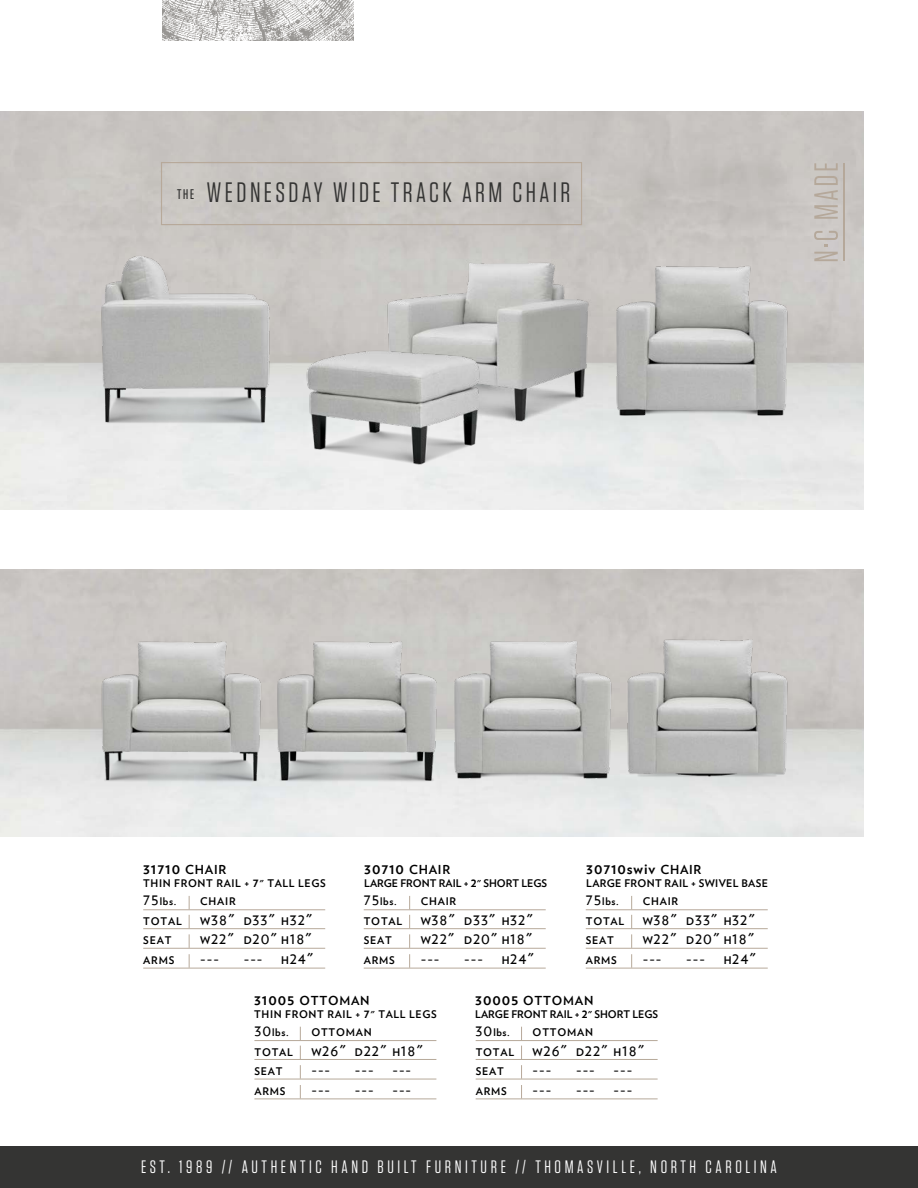
<style>
.page{position:relative;width:918px;height:1188px;background:#fff}
.page>*{position:absolute;margin:0;border:0;box-sizing:border-box;transform-origin:0 0}
.t1{font:28.05px "Tungsten";letter-spacing:.12em;color:#343433}
.t2{font:18px "Tungsten";letter-spacing:.2em;color:#fff}
.t3{font:16.5px "Verlag";letter-spacing:.06em;color:#000}
.t4{font:700 15px "Verlag";letter-spacing:.06em;color:#000}
.t5{font:700 12.3px "Verlag";letter-spacing:.06em;color:#000}
.t6{font:700 10.5px "Verlag";letter-spacing:.06em;color:#000}
.t7{font:700 10.5px "Verlag";color:#000}
.t8{font:700 10.5px "Verlag";letter-spacing:.03em;color:#000}
.s1{font-weight:500;font-size:14.1px}
.s2{font-size:12.3px}
.s3{font-size:12.75px}
.s4{font-weight:400;font-size:16.5px}
.s5{font-weight:700;font-size:10.5px}
.s6{font-size:15px}
</style>
<div class="page">
<svg style="left:814px;top:231px;width:24px;height:30px"></svg>
<svg style="left:814px;top:176px;width:24px;height:43px"></svg>
<svg style="left:814px;top:163px;width:24px;height:7px"></svg>
<hr style="left:843px;top:163px;width:2px;height:98px;background:#b5a89a">
<img style="left:162px;top:0;width:192px;height:40px">
<div style="left:0;top:1147px;width:918px;height:41px;background:#343433"></div>
<hr style="left:143px;top:909px;width:182px;height:1px;background:#b7a99a">
<hr style="left:143px;top:928px;width:182px;height:1px;background:#b7a99a">
<hr style="left:143px;top:948px;width:182px;height:1px;background:#b7a99a">
<hr style="left:143px;top:968px;width:182px;height:1px;background:#b7a99a">
<svg style="left:189px;top:896px;width:1px;height:13px"></svg>
<svg style="left:189px;top:915px;width:1px;height:13px"></svg>
<svg style="left:189px;top:934px;width:1px;height:14px"></svg>
<svg style="left:189px;top:954px;width:1px;height:14px"></svg>
<hr style="left:364px;top:909px;width:182px;height:1px;background:#b7a99a">
<hr style="left:364px;top:928px;width:182px;height:1px;background:#b7a99a">
<hr style="left:364px;top:948px;width:182px;height:1px;background:#b7a99a">
<hr style="left:364px;top:968px;width:182px;height:1px;background:#b7a99a">
<svg style="left:409px;top:896px;width:1px;height:13px"></svg>
<svg style="left:409px;top:915px;width:1px;height:13px"></svg>
<svg style="left:409px;top:934px;width:1px;height:14px"></svg>
<svg style="left:409px;top:954px;width:1px;height:14px"></svg>
<hr style="left:586px;top:909px;width:182px;height:1px;background:#b7a99a">
<hr style="left:586px;top:928px;width:182px;height:1px;background:#b7a99a">
<hr style="left:586px;top:948px;width:182px;height:1px;background:#b7a99a">
<hr style="left:586px;top:968px;width:182px;height:1px;background:#b7a99a">
<svg style="left:631px;top:896px;width:1px;height:13px"></svg>
<svg style="left:631px;top:915px;width:1px;height:13px"></svg>
<svg style="left:631px;top:934px;width:1px;height:14px"></svg>
<svg style="left:631px;top:954px;width:1px;height:14px"></svg>
<hr style="left:254px;top:1040px;width:182px;height:1px;background:#b7a99a">
<hr style="left:254px;top:1059px;width:182px;height:1px;background:#b7a99a">
<hr style="left:254px;top:1079px;width:182px;height:1px;background:#b7a99a">
<hr style="left:254px;top:1099px;width:182px;height:1px;background:#b7a99a">
<svg style="left:300px;top:1027px;width:1px;height:13px"></svg>
<svg style="left:300px;top:1046px;width:1px;height:13px"></svg>
<svg style="left:300px;top:1065px;width:1px;height:14px"></svg>
<svg style="left:300px;top:1085px;width:1px;height:14px"></svg>
<hr style="left:476px;top:1040px;width:182px;height:1px;background:#b7a99a">
<hr style="left:476px;top:1059px;width:182px;height:1px;background:#b7a99a">
<hr style="left:476px;top:1079px;width:182px;height:1px;background:#b7a99a">
<hr style="left:476px;top:1099px;width:182px;height:1px;background:#b7a99a">
<svg style="left:521px;top:1027px;width:1px;height:13px"></svg>
<svg style="left:521px;top:1046px;width:1px;height:13px"></svg>
<svg style="left:521px;top:1065px;width:1px;height:14px"></svg>
<svg style="left:521px;top:1085px;width:1px;height:14px"></svg>
<img style="left:54px;top:202px;width:249px;height:254px">
<img style="left:369px;top:207px;width:234px;height:230px">
<img style="left:605px;top:227px;width:190px;height:222px">
<img style="left:93px;top:638px;width:172px;height:173px">
<img style="left:269px;top:638px;width:171px;height:173px">
<img style="left:451px;top:636px;width:165px;height:174px">
<img style="left:624px;top:636px;width:168px;height:175px">
<img style="left:293px;top:343px;width:198px;height:143px">
<div style="left:161px;top:162px;width:421px;height:63px;border:1px solid #b7a99a"></div>
<h1 class="t1" style="left:177px;top:178px;width:395px"><span class="s1">THE</span> WEDNESDAY WIDE TRACK ARM CHAIR</h1>
<h3 class="t4" style="left:143px;top:857px;width:85px">31710 <span class="s2">CHAIR</span></h3>
<p class="t6" style="left:143px;top:875px;width:184px">THIN FRONT RAIL + <span class="s3">7</span>" TALL LEGS</p>
<p class="t6" style="left:143px;top:893px;width:35px"><span class="s4">75</span>lbs.</p>
<p class="t6" style="left:200px;top:893px;width:37px">CHAIR</p>
<p class="t6" style="left:143px;top:913px;width:40px">TOTAL</p>
<h3 class="t3" style="left:200px;top:907px;width:114px"><span class="s5">W</span>38" <span class="s5">D</span>33" <span class="s5">H</span>32"</h3>
<p class="t6" style="left:143px;top:932px;width:30px">SEAT</p>
<h3 class="t3" style="left:200px;top:926px;width:113px"><span class="s5">W</span>22" <span class="s5">D</span>20" <span class="s5">H</span>18"</h3>
<p class="t6" style="left:143px;top:952px;width:33px">ARMS</p>
<h3 class="t3" style="left:200px;top:946px;width:20px">---</h3>
<h3 class="t3" style="left:244px;top:946px;width:71px">--- <span class="s5">H</span>24"</h3>
<h3 class="t4" style="left:364px;top:857px;width:87px">30710 <span class="s2">CHAIR</span></h3>
<p class="t7" style="left:364px;top:875px;width:184px">LARGE FRONT RAIL + <span class="s3">2</span>" SHORT LEGS</p>
<p class="t6" style="left:364px;top:893px;width:35px"><span class="s4">75</span>lbs.</p>
<p class="t6" style="left:421px;top:893px;width:37px">CHAIR</p>
<p class="t6" style="left:364px;top:913px;width:40px">TOTAL</p>
<h3 class="t3" style="left:421px;top:907px;width:114px"><span class="s5">W</span>38" <span class="s5">D</span>33" <span class="s5">H</span>32"</h3>
<p class="t6" style="left:364px;top:932px;width:30px">SEAT</p>
<h3 class="t3" style="left:421px;top:926px;width:113px"><span class="s5">W</span>22" <span class="s5">D</span>20" <span class="s5">H</span>18"</h3>
<p class="t6" style="left:364px;top:952px;width:33px">ARMS</p>
<h3 class="t3" style="left:421px;top:946px;width:20px">---</h3>
<h3 class="t3" style="left:464px;top:946px;width:71px">--- <span class="s5">H</span>24"</h3>
<h3 class="t4" style="left:586px;top:857px;width:117px">30710swiv <span class="s2">CHAIR</span></h3>
<p class="t8" style="left:586px;top:875px;width:183px">LARGE FRONT RAIL + SWIVEL BASE</p>
<p class="t6" style="left:586px;top:893px;width:35px"><span class="s4">75</span>lbs.</p>
<p class="t6" style="left:643px;top:893px;width:37px">CHAIR</p>
<p class="t6" style="left:586px;top:913px;width:40px">TOTAL</p>
<h3 class="t3" style="left:643px;top:907px;width:114px"><span class="s5">W</span>38" <span class="s5">D</span>33" <span class="s5">H</span>32"</h3>
<p class="t6" style="left:586px;top:932px;width:30px">SEAT</p>
<h3 class="t3" style="left:643px;top:926px;width:113px"><span class="s5">W</span>22" <span class="s5">D</span>20" <span class="s5">H</span>18"</h3>
<p class="t6" style="left:586px;top:952px;width:33px">ARMS</p>
<h3 class="t3" style="left:643px;top:946px;width:20px">---</h3>
<h3 class="t3" style="left:686px;top:946px;width:71px">--- <span class="s5">H</span>24"</h3>
<p class="t5" style="left:254px;top:990px;width:117px"><span class="s6">31005</span> OTTOMAN</p>
<p class="t6" style="left:254px;top:1006px;width:184px">THIN FRONT RAIL + <span class="s3">7</span>" TALL LEGS</p>
<p class="t6" style="left:254px;top:1024px;width:36px"><span class="s4">30</span>lbs.</p>
<p class="t6" style="left:311px;top:1024px;width:62px">OTTOMAN</p>
<p class="t6" style="left:255px;top:1044px;width:40px">TOTAL</p>
<h3 class="t3" style="left:311px;top:1037px;width:113px"><span class="s5">W</span>26" <span class="s5">D</span>22" <span class="s5">H</span>18"</h3>
<p class="t6" style="left:255px;top:1063px;width:30px">SEAT</p>
<h3 class="t3" style="left:311px;top:1057px;width:20px">---</h3>
<h3 class="t3" style="left:355px;top:1057px;width:58px">--- ---</h3>
<p class="t6" style="left:255px;top:1083px;width:33px">ARMS</p>
<h3 class="t3" style="left:311px;top:1076px;width:20px">---</h3>
<h3 class="t3" style="left:355px;top:1076px;width:58px">--- ---</h3>
<p class="t5" style="left:475px;top:990px;width:120px"><span class="s6">30005</span> OTTOMAN</p>
<p class="t7" style="left:475px;top:1006px;width:184px">LARGE FRONT RAIL + <span class="s3">2</span>" SHORT LEGS</p>
<p class="t6" style="left:476px;top:1024px;width:36px"><span class="s4">30</span>lbs.</p>
<p class="t6" style="left:533px;top:1024px;width:62px">OTTOMAN</p>
<p class="t6" style="left:476px;top:1044px;width:40px">TOTAL</p>
<h3 class="t3" style="left:533px;top:1037px;width:113px"><span class="s5">W</span>26" <span class="s5">D</span>22" <span class="s5">H</span>18"</h3>
<p class="t6" style="left:476px;top:1063px;width:30px">SEAT</p>
<h3 class="t3" style="left:533px;top:1057px;width:20px">---</h3>
<h3 class="t3" style="left:576px;top:1057px;width:58px">--- ---</h3>
<p class="t6" style="left:476px;top:1083px;width:33px">ARMS</p>
<h3 class="t3" style="left:533px;top:1076px;width:20px">---</h3>
<h3 class="t3" style="left:576px;top:1076px;width:58px">--- ---</h3>
<h2 class="t2" style="left:141px;top:1157px;width:637px">EST. 1989 // AUTHENTIC HAND BUILT FURNITURE // THOMASVILLE, NORTH CAROLINA</h2>
</div>
